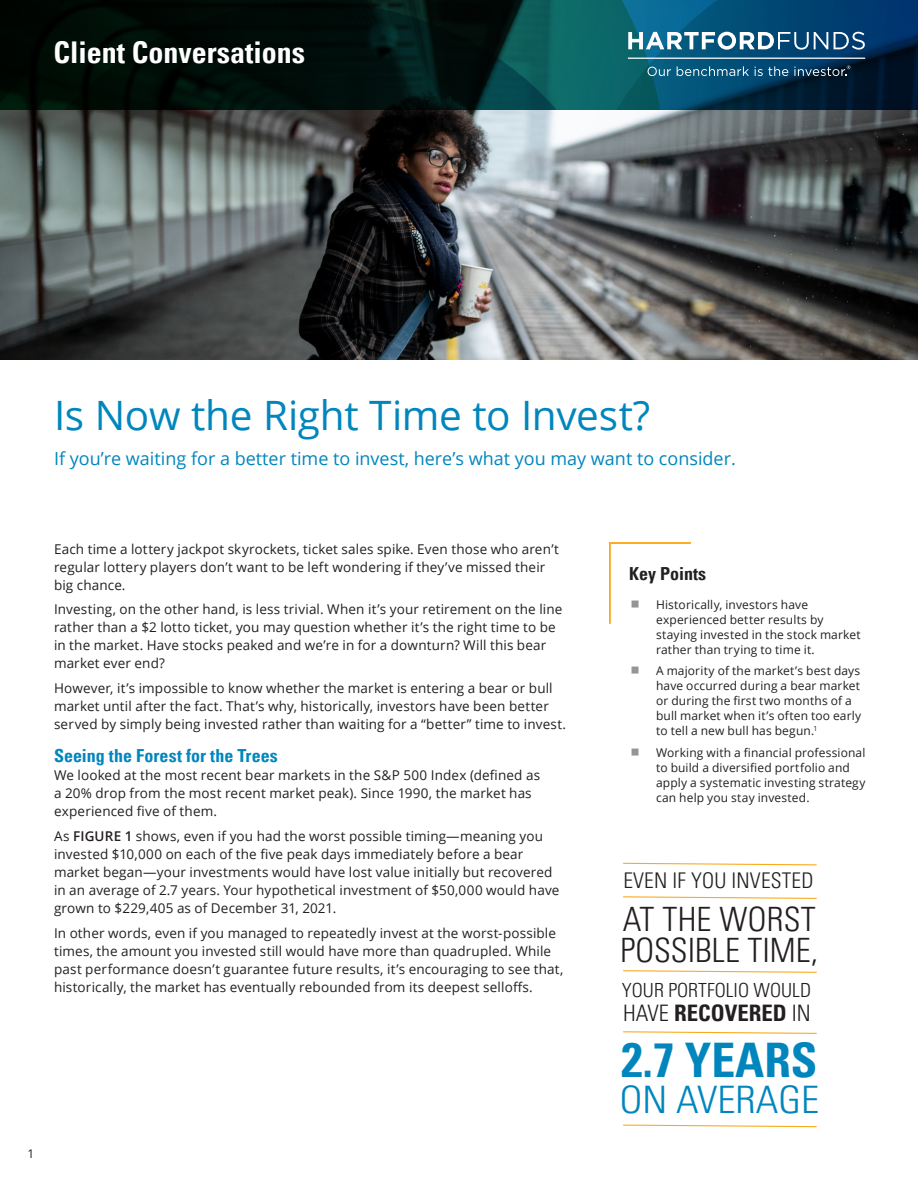
<style>
.page{position:relative;width:918px;height:1188px;background:#fff}
.page>*{position:absolute;margin:0;border:0;box-sizing:border-box;transform-origin:0 0}
.t1{font:700 condensed 47.7px "Univers LT Pro";color:#0086bd}
.Body_copy{font:40.5px "Open Sans";letter-spacing:-.01em;color:#0086bd}
.t2{font:300 condensed 37.95px "Univers LT Pro";color:#0086bd;scale:1.07 1}
.t3{font:300 condensed 33.6px/31.5px "Univers LT Pro";color:#231f20}
.t4{font:700 condensed 30px "Univers LT Pro";color:#fff}
.t5{font:700 condensed 22.8px "Univers LT Pro";color:#231f20}
.t6{font:300 condensed 21.75px "Univers LT Pro";letter-spacing:.01em;color:#231f20}
.t7{font:300 condensed 19.5px "Univers LT Pro";color:#231f20}
.Paper_Title{font:18px "Open Sans";color:#0086bd}
.Subhead_1_Black_Pub{font:700 condensed 18px "Univers LT Pro";letter-spacing:.005em;color:#0086bd}
.t8{font:700 condensed 18px "Univers LT Pro";color:#231f20}
.Body_copy-2{font:13.5px/18px "Open Sans";letter-spacing:.01em;color:#231f20}
.t9{font:12px/15px "Open Sans";letter-spacing:.01em;color:#231f20}
.s1{font-weight:600}
.s2{font-weight:300}
</style>
<div class="page">
<svg style="left:623px;top:1124px;width:194px;height:4px"></svg>
<svg style="left:623px;top:1031px;width:194px;height:3px"></svg>
<svg style="left:623px;top:970px;width:194px;height:3px"></svg>
<svg style="left:623px;top:896px;width:194px;height:3px"></svg>
<svg style="left:623px;top:862px;width:194px;height:4px"></svg>
<img style="left:0;top:110px;width:918px;height:250px">
<svg style="left:81px;top:2px;width:473px;height:108px;background:#011613"></svg>
<svg style="left:0;top:0;width:81px;height:110px;background:#000903"></svg>
<svg style="left:554px;top:0;width:364px;height:110px;background:#13526d"></svg>
<img style="left:609px;top:542px;width:82px;height:82px">
<svg style="left:632px;top:600px;width:7px;height:7px"></svg>
<p class="t4" style="left:53px;top:34px;width:253px">Client Conversations</p>
<p class="Body_copy" style="left:54px;top:388px;width:598px">Is Now the Right Time to Invest?</p>
<p class="Paper_Title" style="left:54px;top:446px;width:683px">If you’re waiting for a better time to invest, here’s what you may want to consider.</p>
<p class="Body_copy-2" style="left:54px;top:539px;width:506px">Each time a lottery jackpot skyrockets, ticket sales spike. Even those who aren’t regular lottery players don’t want to be left wondering if they’ve missed their big chance.</p>
<p class="Body_copy-2" style="left:54px;top:600px;width:510px">Investing, on the other hand, is less trivial. When it’s your retirement on the line rather than a $2 lotto ticket, you may question whether it’s the right time to be in the market. Have stocks peaked and we’re in for a downturn? Will this bear market ever end?</p>
<p class="Body_copy-2" style="left:54px;top:679px;width:514px">However, it’s impossible to know whether the market is entering a bear or bull market until after the fact. That’s why, historically, investors have been better served by simply being invested rather than waiting for a “better” time to invest.</p>
<p class="Subhead_1_Black_Pub" style="left:54px;top:745px;width:225px">Seeing the Forest for the Trees</p>
<p class="Body_copy-2" style="left:54px;top:766px;width:488px">We looked at the most recent bear markets in the S&amp;P 500 Index (defined as a 20% drop from the most recent market peak). Since 1990, the market has experienced five of them.</p>
<p class="Body_copy-2" style="left:54px;top:827px;width:507px">As <span class="s1">FIGURE 1</span> shows, even if you had the worst possible timing—meaning you invested $10,000 on each of the five peak days immediately before a bear market began—your investments would have lost value initially but recovered in an average of 2.7 years. Your hypothetical investment of $50,000 would have grown to $229,405 as of December 31, 2021.</p>
<p class="Body_copy-2" style="left:54px;top:923px;width:511px">In other words, even if you managed to repeatedly invest at the worst-possible times, the amount you invested still would have more than quadrupled. While past performance doesn’t guarantee future results, it’s encouraging to see that, historically, the market has eventually rebounded from its deepest selloffs.</p>
<p class="t9" style="left:28px;top:1145px;width:8px">1</p>
<p class="t8" style="left:629px;top:563px;width:79px">Key Points</p>
<p class="t9" style="left:656px;top:597px;width:206px">Historically, investors have experienced better results by staying invested in the stock market rather than trying to time it.</p>
<p class="t9" style="left:656px;top:663px;width:207px">A majority of the market’s best days have occurred during a bear market or during the first two months of a bull market when it’s often too early to tell a new bull has begun.<sup>1</sup></p>
<p class="t9" style="left:656px;top:745px;width:211px">Working with a financial professional to build a diversified portfolio and apply a systematic investing strategy can help you stay invested.</p>
<p class="t6" style="left:624px;top:866px;width:191px">EVEN IF YOU INVESTED</p>
<p class="t3" style="left:620px;top:901px;width:199px">AT THE WORST<br>POSSIBLE TIME,</p>
<p class="t7" style="left:622px;top:977px;width:191px">YOUR PORTFOLIO WOULD</p>
<p class="t5" style="left:623px;top:999px;width:189px"><span class="s2">HAVE</span> RECOVERED <span class="s2">IN</span></p>
<p class="t1" style="left:621px;top:1031px;width:198px">2.7 YEARS</p>
<p class="t2" style="left:620px;top:1074px;width:188px">ON AVERAGE</p>
</div>
